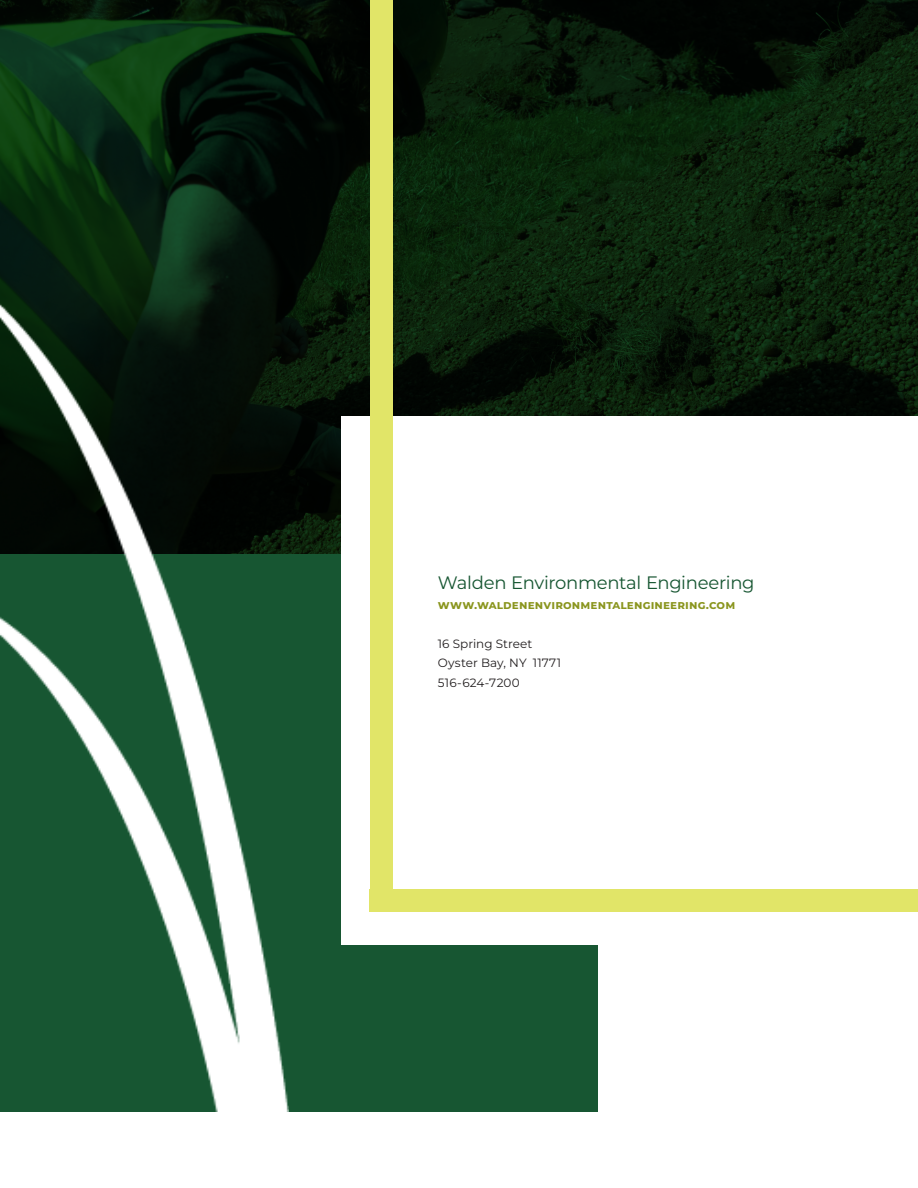
<style>
.page{position:relative;width:918px;height:1188px;background:#fff}
.page>*{position:absolute;margin:0;border:0;box-sizing:border-box;transform-origin:0 0}
.t1{font:18px "Montserrat";letter-spacing:-.02em;color:#175632}
.t2{font:12px/19.5px "Montserrat";letter-spacing:.01em;color:#231f20}
.t3{font:700 12px "Montserrat";letter-spacing:.015em;color:#8a951e}
</style>
<div class="page">
<div style="left:0;top:553px;width:598px;height:558px;background:#175632"></div>
<svg style="left:0;top:0;width:918px;height:553px;background:#081d0a"></svg>
<div style="left:341px;top:416px;width:577px;height:529px;background:#fff"></div>
<img style="left:0;top:256px;width:288px;height:856px">
<div style="left:370px;top:890px;width:548px;height:22px;background:#e1e568"></div>
<div style="left:370px;top:0;width:22px;height:890px;background:#e1e568"></div>
<h1 class="t1" style="left:438px;top:571px;width:318px">Walden Environmental Engineering</h1>
<p class="t3" style="left:438px;top:596px;width:299px">www.waldenenvironmentalengineering.com</p>
<p class="t2" style="left:438px;top:634px;width:125px">16 Spring Street<br>Oyster Bay, NY 11771<br>516-624-7200</p>
</div>
